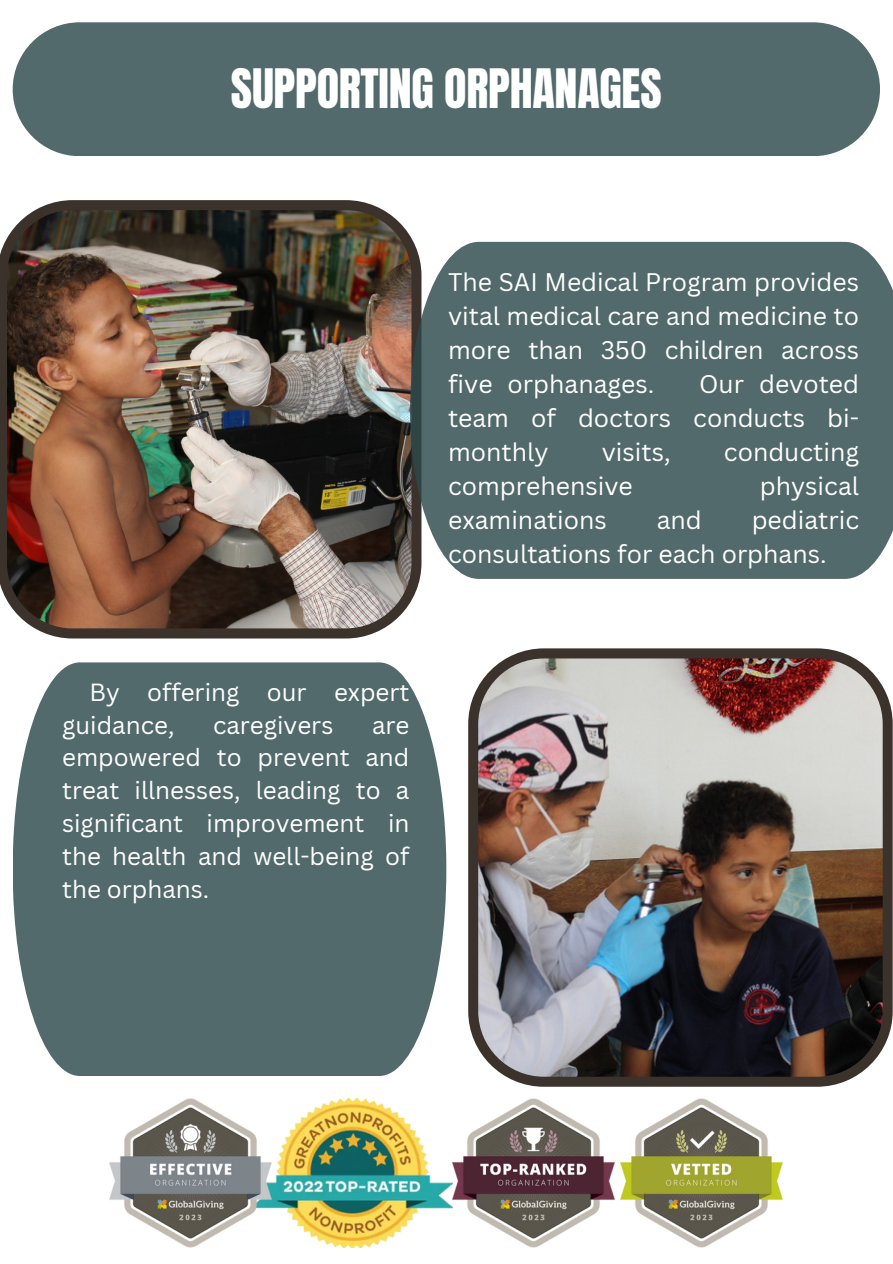
<style>
.page{position:relative;width:893px;height:1264px;background:#fff}
.page>*{position:absolute;margin:0;border:0;box-sizing:border-box;transform-origin:0 0}
.t1{font:46.2px "Anton";letter-spacing:-.005em;color:#fff}
.t2{font:24.75px/33.9px "Canva Sans";color:#fff;text-align:justify}
.t3{font:24.15px/32.8px "Canva Sans";color:#fff}
</style>
<div class="page">
<img style="left:0;top:200px;width:420px;height:438px">
<img style="left:468px;top:648px;width:424px;height:438px">
<div style="left:13px;top:22px;width:866px;height:134px;background:#526a6b;border-radius:67px"></div>
<div style="left:13px;top:662px;width:433px;height:413px;background:#526a6b"></div>
<div style="left:410px;top:242px;width:482px;height:337px;background:#526a6b"></div>
<img style="left:272px;top:1098px;width:342px;height:149px">
<img style="left:110px;top:1098px;width:162px;height:149px">
<img style="left:620px;top:1098px;width:162px;height:149px">
<h1 class="t1" style="left:231px;top:55px;width:432px">SUPPORTING ORPHANAGES</h1>
<p class="t2" style="left:448px;top:265px;width:412px">The SAI Medical Program provides vital medical care and medicine to more than 350 children across five orphanages.</p>
<p class="t2" style="left:448px;top:366px;width:412px;text-indent:251px">Our devoted team of doctors conducts bi&shy;monthly</p>
<p class="t2" style="left:601px;top:434px;width:70px">visits,</p>
<p class="t2" style="left:723px;top:434px;width:137px">conducting</p>
<p class="t2" style="left:448px;top:468px;width:186px">comprehensive</p>
<p class="t2" style="left:759px;top:468px;width:101px">physical</p>
<p class="t2" style="left:448px;top:502px;width:160px">examinations</p>
<p class="t2" style="left:656px;top:502px;width:47px">and</p>
<p class="t2" style="left:448px;top:502px;width:412px;text-indent:303px">pediatric consultations for each orphans.</p>
<p class="t3" style="left:62px;top:675px;width:349px;text-indent:27px">By offering our expert guidance,</p>
<p class="t3" style="left:213px;top:707px;width:122px">caregivers</p>
<p class="t3" style="left:62px;top:707px;width:349px;text-align:justify;text-indent:310px">are empowered to prevent and treat illnesses, leading to a significant improvement in the health and well-being of the orphans.</p>
</div>
